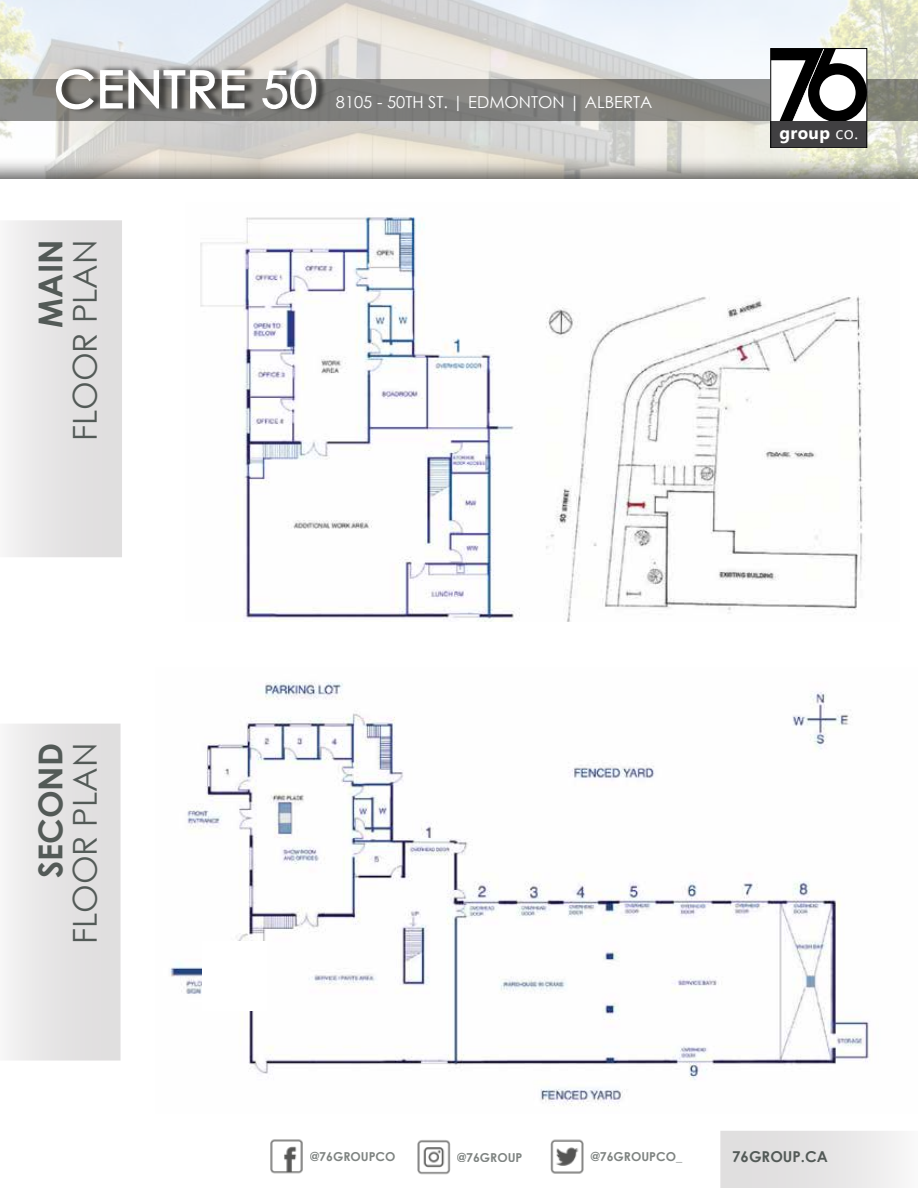
<style>
.page{position:relative;width:918px;height:1188px;background:#fff}
.page>*{position:absolute;margin:0;border:0;box-sizing:border-box;transform-origin:0 0}
.t1{font:105px "Quantum";color:#000}
.t2{font:51px "Century Gothic";letter-spacing:.02em;color:#fff}
.t3{font:33px "Century Gothic";color:#535a57}
.t4{font:700 33px "Century Gothic";color:#535a57}
.t5{font:700 17.25px "Microsoft Tai Le";letter-spacing:.02em;color:#fff}
.t6{font:16.5px "Century Gothic";color:#fff}
.t7{font:700 15px "Century Gothic";color:#535a57}
.t8{font:700 12.3px "Century Gothic";color:#535a57}
.s1{font-weight:400}
</style>
<div class="page">
<img style="left:0;top:0;width:918px;height:157px">
<svg style="left:0;top:80px;width:918px;height:41px;background:#81817d"></svg>
<div style="left:0;top:157px;width:918px;height:1031px;background:#000;opacity:.65"></div>
<div style="left:0;top:179px;width:918px;height:1009px;background:#fff"></div>
<div style="left:56px;top:64px;width:271px;height:51px;background:#000;opacity:.5"></div>
<svg style="left:55px;top:68px;width:191px;height:42px"></svg>
<svg style="left:262px;top:69px;width:54px;height:40px;background:#91918e"></svg>
<div style="left:771px;top:49px;width:96px;height:99px;background:#fff"></div>
<div style="left:808px;top:63px;width:59px;height:59px;border:11px solid #000;border-radius:50%"></div>
<svg style="left:772px;top:50px;width:64px;height:71px"></svg>
<div style="left:771px;top:121px;width:96px;height:27px;background:#414042"></div>
<div style="left:770px;top:48px;width:97px;height:100px;border:1px solid #000"></div>
<img style="left:200px;top:217px;width:664px;height:405px">
<img style="left:170px;top:682px;width:700px;height:425px">
<div style="left:202px;top:942px;width:65px;height:69px;background:#fff"></div>
<svg style="left:6px;top:220px;width:116px;height:337px;background:#e6e5e5"></svg>
<svg style="left:6px;top:724px;width:115px;height:337px;background:#e6e5e5"></svg>
<svg style="left:720px;top:1131px;width:182px;height:57px;background:#e6e5e5"></svg>
<img style="left:270px;top:1139px;width:33px;height:35px">
<img style="left:417px;top:1140px;width:34px;height:35px">
<img style="left:550px;top:1139px;width:34px;height:35px">
<h2 class="t2" style="left:54px;top:54px;width:265px">CENTRE 50</h2>
<p class="t6" style="left:336px;top:90px;width:318px">8105 - 50TH ST. | EDMONTON | ALBERTA</p>
<h3 class="t4" style="left:25px;top:328px;width:89px;rotate:-90deg">MAIN</h3>
<h3 class="t3" style="left:62px;top:441px;width:203px;rotate:-90deg">FLOOR PLAN</h3>
<h1 class="t1" style="left:769px;top:24px;width:58px">7</h1>
<p class="t5" style="left:779px;top:123px;width:80px">group <span class="s1">co.</span></p>
<h3 class="t4" style="left:25px;top:878px;width:137px;rotate:-90deg">SECOND</h3>
<h3 class="t3" style="left:62px;top:944px;width:203px;rotate:-90deg">FLOOR PLAN</h3>
<p class="t8" style="left:310px;top:1147px;width:87px">@76GROUPCO</p>
<p class="t8" style="left:457px;top:1148px;width:67px">@76GROUP</p>
<p class="t8" style="left:591px;top:1147px;width:93px">@76GROUPCO_</p>
<p class="t7" style="left:732px;top:1145px;width:97px">76GROUP.CA</p>
</div>
